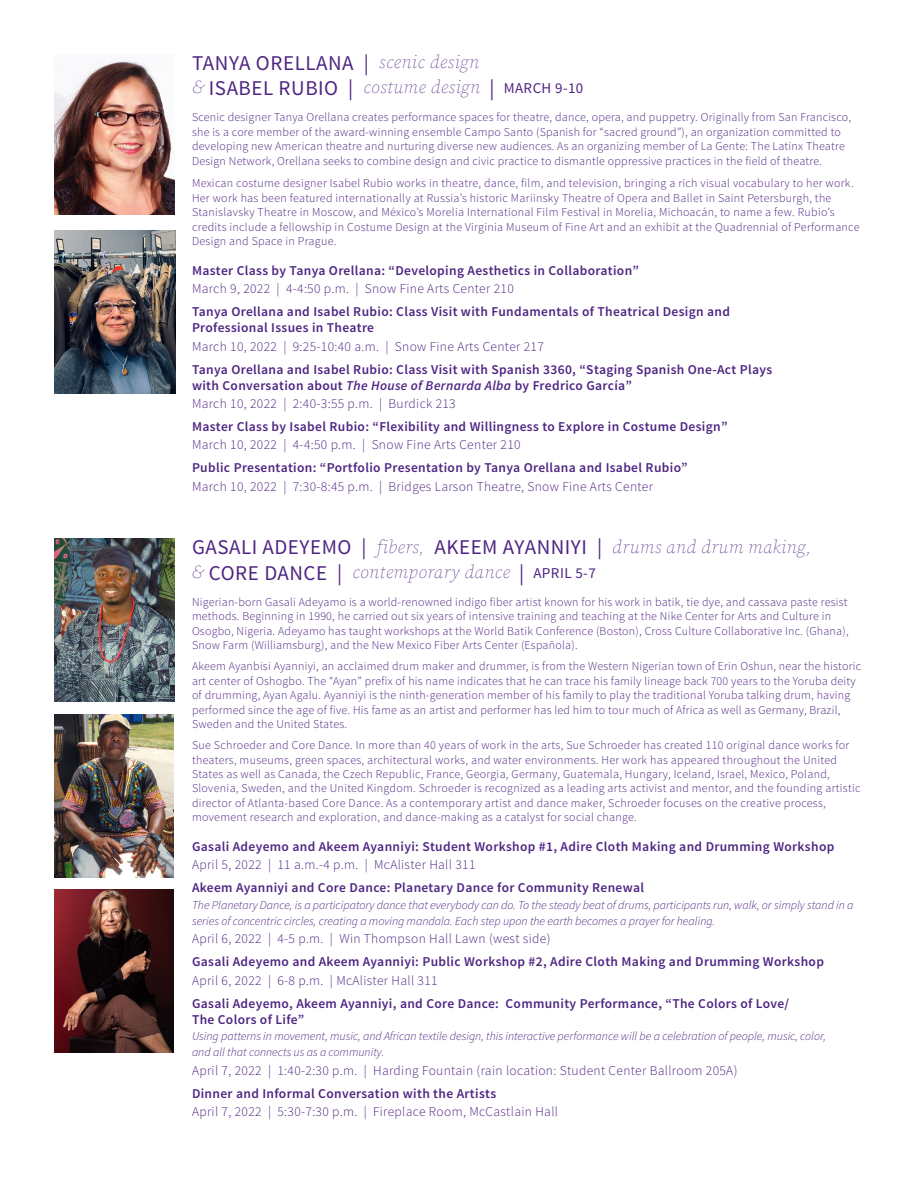
<style>
.page{position:relative;width:918px;height:1188px;background:#fff}
.page>*{position:absolute;margin:0;border:0;box-sizing:border-box;transform-origin:0 0}
.t1{font:21px "Source Sans Pro";letter-spacing:.025em;color:#4e2582}
.t2{font:italic 200 18px "Source Serif Pro";letter-spacing:.025em;color:#4e2582}
.Event_Date__Time__Lo{font:300 13.5px "Source Sans Pro";letter-spacing:.025em;color:#4e2582}
.Event_Date__Time__Lo-2{font:600 13.5px/16.2px "Source Sans Pro";letter-spacing:.025em;color:#4e2582}
.Event_Title{font:600 13.5px/16.2px "Source Sans Pro";letter-spacing:.025em;color:#4e2582}
.Artist_Bio{font:300 12px/14.4px "Source Sans Pro";letter-spacing:.02em;color:#4e2582}
.Event_Title-2{font:italic 300 12px/16.2px "Source Sans Pro";color:#4e2582}
.s1{font-family:"Source Serif Pro";font-weight:200;font-style:italic;font-size:18px}
.s2{font-family:"Source Sans Pro";font-weight:400;font-style:normal;font-size:21px}
.s3{font-family:"Source Sans Pro";font-weight:400;font-style:normal;font-size:15px}
.s4{font-style:italic}
</style>
<div class="page">
<img style="left:55px;top:539px;width:120px;height:163px">
<img style="left:54px;top:714px;width:120px;height:163px">
<img style="left:54px;top:889px;width:120px;height:163px">
<img style="left:55px;top:60px;width:120px;height:154px">
<img style="left:54px;top:230px;width:122px;height:163px">
<p class="t1" style="left:192px;top:50px;width:289px">TANYA ORELLANA | <span class="s1">scenic design</span></p>
<p class="t2" style="left:192px;top:77px;width:393px">&amp; <span class="s2">ISABEL RUBIO |</span> costume design <span class="s2">|</span> <span class="s3">MARCH 9-10</span></p>
<p class="Artist_Bio" style="left:192px;top:110px;width:661px">Scenic designer Tanya Orellana creates performance spaces for theatre, dance, opera, and puppetry. Originally from San Francisco, she is a core member of the award-winning ensemble Campo Santo (Spanish for “sacred ground”), an organization committed to developing new American theatre and nurturing diverse new audiences. As an organizing member of La Gente: The Latinx Theatre Design Network, Orellana seeks to combine design and civic practice to dismantle oppressive practices in the field of theatre.</p>
<p class="Artist_Bio" style="left:192px;top:176px;width:669px">Mexican costume designer Isabel Rubio works in theatre, dance, film, and television, bringing a rich visual vocabulary to her work.<br>Her work has been featured internationally at Russia’s historic Mariinsky Theatre of Opera and Ballet in Saint Petersburgh, the Stanislavsky Theatre in Moscow, and México’s Morelia International Film Festival in Morelia, Michoacán, to name a few. Rubio’s credits include a fellowship in Costume Design at the Virginia Museum of Fine Art and an exhibit at the Quadrennial of Performance Design and Space in Prague.</p>
<p class="Event_Title" style="left:192px;top:263px;width:449px">Master Class by Tanya Orellana: “Developing Aesthetics in Collaboration”</p>
<p class="Event_Date__Time__Lo" style="left:192px;top:280px;width:323px">March 9, 2022 | 4-4:50 p.m. | Snow Fine Arts Center 210</p>
<p class="Event_Title" style="left:192px;top:304px;width:540px">Tanya Orellana and Isabel Rubio: Class Visit with Fundamentals of Theatrical Design and<br>Professional Issues in Theatre</p>
<p class="Event_Date__Time__Lo" style="left:192px;top:338px;width:353px">March 10, 2022 | 9:25-10:40 a.m. | Snow Fine Arts Center 217</p>
<p class="Event_Date__Time__Lo-2" style="left:192px;top:361px;width:582px">Tanya Orellana and Isabel Rubio: Class Visit with Spanish 3360, “Staging Spanish One-Act Plays with Conversation about <span class="s4">The House of Bernarda Alba</span> by Fredrico García”</p>
<p class="Event_Date__Time__Lo" style="left:192px;top:395px;width:265px">March 10, 2022 | 2:40-3:55 p.m. | Burdick 213</p>
<p class="Event_Date__Time__Lo-2" style="left:192px;top:419px;width:537px">Master Class by Isabel Rubio: “Flexibility and Willingness to Explore in Costume Design”</p>
<p class="Event_Date__Time__Lo" style="left:192px;top:437px;width:330px">March 10, 2022 | 4-4:50 p.m. | Snow Fine Arts Center 210</p>
<p class="Event_Date__Time__Lo-2" style="left:192px;top:460px;width:497px">Public Presentation: “Portfolio Presentation by Tanya Orellana and Isabel Rubio”</p>
<p class="Event_Date__Time__Lo" style="left:192px;top:478px;width:463px">March 10, 2022 | 7:30-8:45 p.m. | Bridges Larson Theatre, Snow Fine Arts Center</p>
<p class="t1" style="left:192px;top:534px;width:621px">GASALI ADEYEMO | <span class="s1">fibers,</span> AKEEM AYANNIYI | <span class="s1">drums and drum making,</span></p>
<p class="t2" style="left:192px;top:561px;width:405px">&amp; <span class="s2">CORE DANCE |</span> contemporary dance <span class="s2">|</span> <span class="s3">APRIL 5-7</span></p>
<p class="Artist_Bio" style="left:192px;top:595px;width:658px">Nigerian-born Gasali Adeyamo is a world-renowned indigo fiber artist known for his work in batik, tie dye, and cassava paste resist methods. Beginning in 1990, he carried out six years of intensive training and teaching at the Nike Center for Arts and Culture in Osogbo, Nigeria. Adeyamo has taught workshops at the World Batik Conference (Boston), Cross Culture Collaborative Inc. (Ghana), Snow Farm (Williamsburg), and the New Mexico Fiber Arts Center (Española).</p>
<p class="Artist_Bio" style="left:192px;top:659px;width:671px">Akeem Ayanbisi Ayanniyi, an acclaimed drum maker and drummer, is from the Western Nigerian town of Erin Oshun, near the historic art center of Oshogbo. The “Ayan” prefix of his name indicates that he can trace his family lineage back 700 years to the Yoruba deity of drumming, Ayan Agalu. Ayanniyi is the ninth-generation member of his family to play the traditional Yoruba talking drum, having performed since the age of five. His fame as an artist and performer has led him to tour much of Africa as well as Germany, Brazil, Sweden and the United States.</p>
<p class="Artist_Bio" style="left:192px;top:738px;width:670px">Sue Schroeder and Core Dance. In more than 40 years of work in the arts, Sue Schroeder has created 110 original dance works for theaters, museums, green spaces, architectural works, and water environments. Her work has appeared throughout the United States as well as Canada, the Czech Republic, France, Georgia, Germany, Guatemala, Hungary, Iceland, Israel, Mexico, Poland, Slovenia, Sweden, and the United Kingdom. Schroeder is recognized as a leading arts activist and mentor, and the founding artistic director of Atlanta-based Core Dance. As a contemporary artist and dance maker, Schroeder focuses on the creative process, movement research and exploration, and dance-making as a catalyst for social change.</p>
<p class="Event_Title" style="left:192px;top:839px;width:644px">Gasali Adeyemo and Akeem Ayanniyi: Student Workshop #1, Adire Cloth Making and Drumming Workshop</p>
<p class="Event_Date__Time__Lo" style="left:192px;top:857px;width:285px">April 5, 2022 | 11 a.m.-4 p.m. | McAlister Hall 311</p>
<p class="Event_Title" style="left:192px;top:880px;width:454px">Akeem Ayanniyi and Core Dance: Planetary Dance for Community Renewal</p>
<p class="Event_Title-2" style="left:192px;top:897px;width:663px">The Planetary Dance, is a participatory dance that everybody can do. To the steady beat of drums, participants run, walk, or simply stand in a series of concentric circles, creating a moving mandala. Each step upon the earth becomes a prayer for healing.</p>
<p class="Event_Date__Time__Lo" style="left:192px;top:931px;width:360px">April 6, 2022 | 4-5 p.m. | Win Thompson Hall Lawn (west side)</p>
<p class="Event_Title" style="left:192px;top:954px;width:634px">Gasali Adeyemo and Akeem Ayanniyi: Public Workshop #2, Adire Cloth Making and Drumming Workshop</p>
<p class="Event_Date__Time__Lo" style="left:192px;top:972px;width:247px">April 6, 2022 | 6-8 p.m. | McAlister Hall 311</p>
<p class="Event_Date__Time__Lo-2" style="left:192px;top:995px;width:599px">Gasali Adeyemo, Akeem Ayanniyi, and Core Dance: Community Performance, “The Colors of Love/<br>The Colors of Life”</p>
<p class="Event_Title-2" style="left:192px;top:1028px;width:635px">Using patterns in movement, music, and African textile design, this interactive performance will be a celebration of people, music, color, and all that connects us as a community.</p>
<p class="Event_Date__Time__Lo" style="left:192px;top:1062px;width:547px">April 7, 2022 | 1:40-2:30 p.m. | Harding Fountain (rain location: Student Center Ballroom 205A)</p>
<p class="Event_Date__Time__Lo-2" style="left:192px;top:1086px;width:306px">Dinner and Informal Conversation with the Artists</p>
<p class="Event_Date__Time__Lo" style="left:192px;top:1103px;width:368px">April 7, 2022 | 5:30-7:30 p.m. | Fireplace Room, McCastlain Hall</p>
</div>
